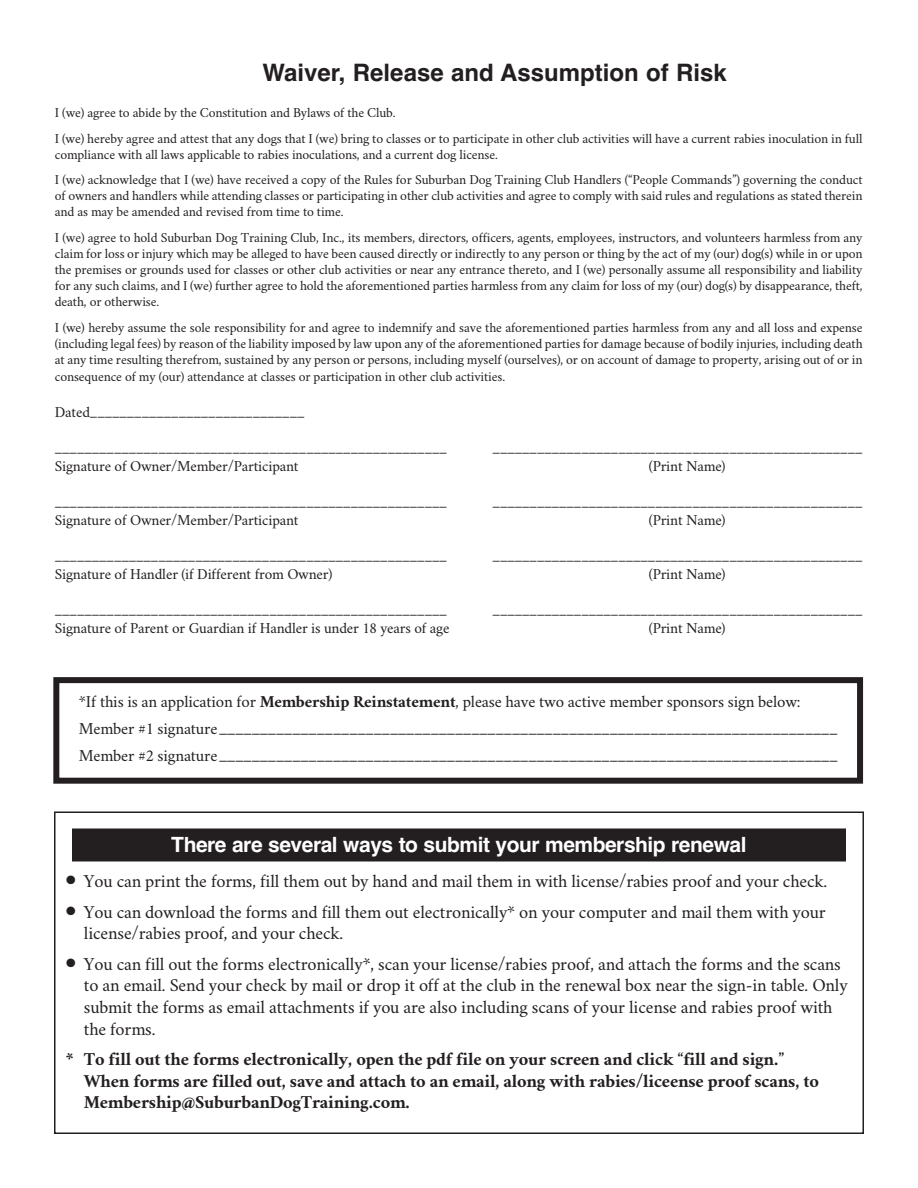
<style>
.page{position:relative;width:918px;height:1188px;background:#fff}
.page>*{position:absolute;margin:0;border:0;box-sizing:border-box;transform-origin:0 0}
.t1{font:700 24px "Helvetica";color:#231f20}
.t2{font:700 21px "Helvetica";letter-spacing:-.02em;color:#fff}
.t3{font:18px/21.6px "Crimson";letter-spacing:-.01em;color:#231f20}
.t4{font:700 18px/21.6px "Crimson";letter-spacing:-.01em;color:#231f20}
.t5{font:16.5px/27px "Crimson";letter-spacing:-.01em;color:#231f20}
.t6{font:15px "Crimson";letter-spacing:-.01em;color:#231f20}
.t7{font:13.5px/16.2px "Crimson";letter-spacing:-.01em;color:#231f20}
.s1{font-weight:700}
</style>
<div class="page">
<div style="left:53px;top:677px;width:810px;height:107px;border:6px solid #231f20"></div>
<div style="left:72px;top:828px;width:774px;height:33px;background:#231f20"></div>
<div style="left:54px;top:812px;width:810px;height:322px;border:2px solid #231f20"></div>
<h1 class="t1" style="left:262px;top:53px;width:466px">Waiver, Release and Assumption of Risk</h1>
<p class="t7" style="left:55px;top:99px;width:809px;line-height:25.2px">I (we) agree to abide by the Constitution and Bylaws of the Club.<br>I (we) hereby agree and attest that any dogs that I (we) bring to classes or to participate in other club activities will have a current rabies inoculation in full</p>
<p class="t7" style="left:55px;top:140px;width:809px;line-height:25.2px">compliance with all laws applicable to rabies inoculations, and a current dog license.<br>I (we) acknowledge that I (we) have received a copy of the Rules for Suburban Dog Training Club Handlers (“People Commands”) governing the conduct</p>
<p class="t7" style="left:55px;top:186px;width:809px">of owners and handlers while attending classes or participating in other club activities and agree to comply with said rules and regulations as stated therein and as may be amended and revised from time to time.</p>
<p class="t7" style="left:55px;top:227px;width:809px;text-align:justify">I (we) agree to hold Suburban Dog Training Club, Inc., its members, directors, officers, agents, employees, instructors, and volunteers harmless from any claim for loss or injury which may be alleged to have been caused directly or indirectly to any person or thing by the act of my (our) dog(s) while in or upon the premises or grounds used for classes or other club activities or near any entrance thereto, and I (we) personally assume all responsibility and liability for any such claims, and I (we) further agree to hold the aforementioned parties harmless from any claim for loss of my (our) dog(s) by disappearance, theft, death, or otherwise.</p>
<p class="t7" style="left:55px;top:317px;width:809px;text-align:justify">I (we) hereby assume the sole responsibility for and agree to indemnify and save the aforementioned parties harmless from any and all loss and expense (including legal fees) by reason of the liability imposed by law upon any of the aforementioned parties for damage because of bodily injuries, including death at any time resulting therefrom, sustained by any person or persons, including myself (ourselves), or on account of damage to property, arising out of or in consequence of my (our) attendance at classes or participation in other club activities.</p>
<p class="t6" style="left:55px;top:400px;width:251px">Dated_____________________________</p>
<p class="t6" style="left:55px;top:436px;width:394px">_____________________________________________________</p>
<p class="t6" style="left:493px;top:436px;width:372px">__________________________________________________</p>
<p class="t6" style="left:55px;top:454px;width:245px">Signature of Owner/Member/Participant</p>
<p class="t6" style="left:649px;top:454px;width:78px">(Print Name)</p>
<p class="t6" style="left:55px;top:490px;width:394px">_____________________________________________________</p>
<p class="t6" style="left:493px;top:490px;width:372px">__________________________________________________</p>
<p class="t6" style="left:55px;top:508px;width:245px">Signature of Owner/Member/Participant</p>
<p class="t6" style="left:649px;top:508px;width:78px">(Print Name)</p>
<p class="t6" style="left:55px;top:544px;width:394px">_____________________________________________________</p>
<p class="t6" style="left:493px;top:544px;width:372px">__________________________________________________</p>
<p class="t6" style="left:55px;top:562px;width:279px">Signature of Handler (if Different from Owner)</p>
<p class="t6" style="left:649px;top:562px;width:78px">(Print Name)</p>
<p class="t6" style="left:55px;top:598px;width:394px">_____________________________________________________</p>
<p class="t6" style="left:493px;top:598px;width:372px">__________________________________________________</p>
<p class="t6" style="left:55px;top:616px;width:396px">Signature of Parent or Guardian if Handler is under 18 years of age</p>
<p class="t6" style="left:649px;top:616px;width:78px">(Print Name)</p>
<p class="t5" style="left:79px;top:686px;width:760px">*If this is an application for <span class="s1">Membership Reinstatement</span>, please have two active member sponsors sign below:<br>Member #1 signature____________________________________________________________________________<br>Member #2 signature____________________________________________________________________________</p>
<h2 class="t2" style="left:171px;top:828px;width:577px">There are several ways to submit your membership renewal</h2>
<h3 class="t3" style="left:66px;top:868px;width:763px">● You can print the forms, fill them out by hand and mail them in with license/rabies proof and your check.</h3>
<h3 class="t3" style="left:84px;top:898px;width:743px;text-indent:-18px">● You can download the forms and fill them out electronically* on your computer and mail them with your license/rabies proof, and your check.</h3>
<p class="t3" style="left:84px;top:951px;width:765px;text-indent:-18px">● You can fill out the forms electronically*, scan your license/rabies proof, and attach the forms and the scans to an email. Send your check by mail or drop it off at the club in the renewal box near the sign-in table. Only submit the forms as email attachments if you are also including scans of your license and rabies proof with the forms.</p>
<h3 class="t4" style="left:84px;top:1048px;width:737px;text-indent:-18px">* To fill out the forms electronically, open the pdf file on your screen and click “fill and sign.”<br>When forms are filled out, save and attach to an email, along with rabies/liceense proof scans, to<br>Membership@SuburbanDogTraining.com.</h3>
</div>
